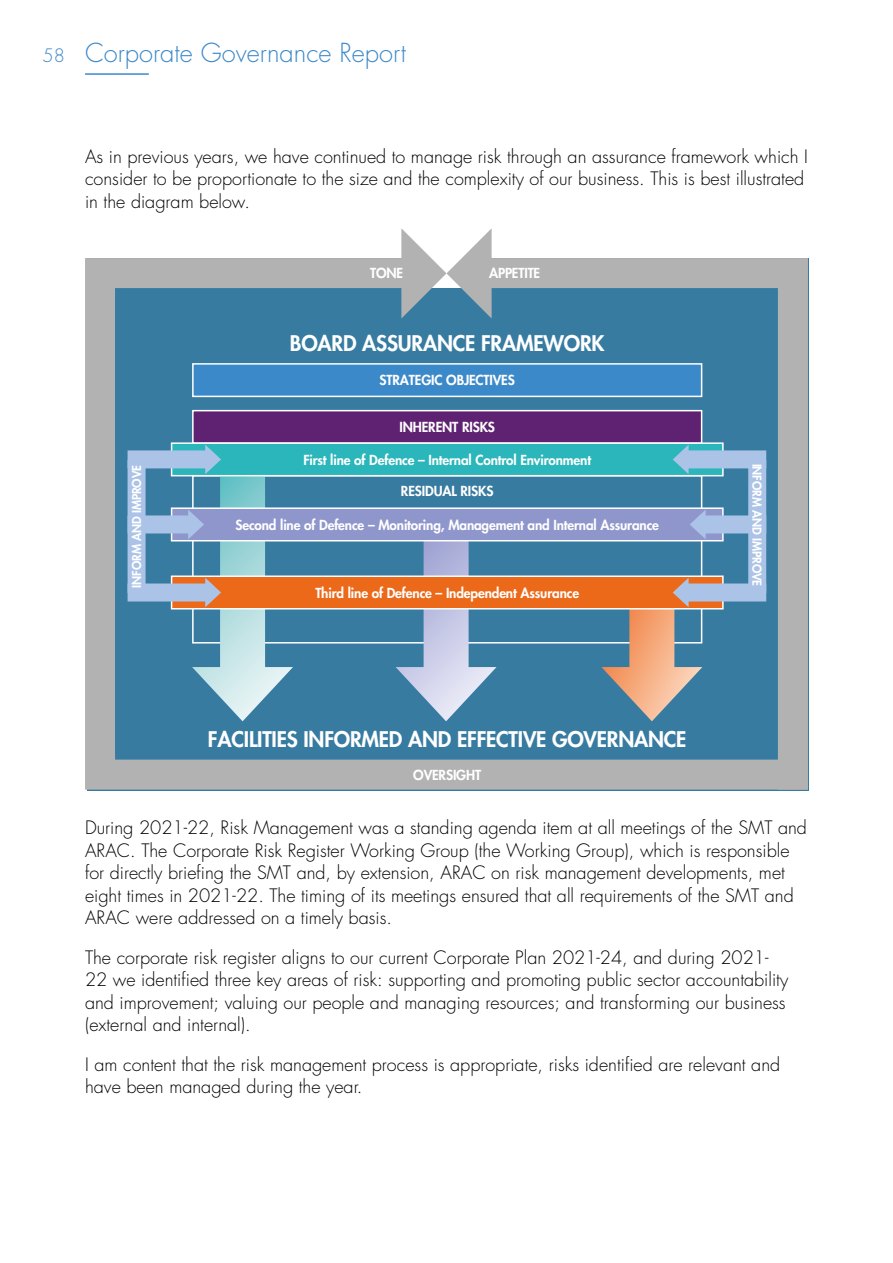
<style>
.page{position:relative;width:893px;height:1263px;background:#fff}
.page>*{position:absolute;margin:0;border:0;box-sizing:border-box;transform-origin:0 0}
.t1{font:300 25.5px "Futura";color:#3c89c9}
.t2{font:800 21px "Futura";letter-spacing:-.01em;color:#fff}
.t3{font:300 18px/22.5px "Futura";color:#000}
.t4{font:800 13.5px "Futura";letter-spacing:-.01em;color:#fff}
.t5{font:800 12px "Futura";letter-spacing:-.01em;color:#fff}
.s1{font-size:18px}
</style>
<div class="page">
<hr style="left:85px;top:73px;width:64px;height:2px;background:#3c89c9">
<svg style="left:85px;top:258px;width:374px;height:533px;background:#5f8da6"></svg>
<svg style="left:459px;top:258px;width:350px;height:533px;background:#5f8da6"></svg>
<svg style="left:401px;top:228px;width:91px;height:90px"></svg>
<div style="left:193px;top:364px;width:509px;height:32px;background:#3c89c9"></div>
<div style="left:192px;top:363px;width:510px;height:34px;border:2px solid #fff"></div>
<div style="left:193px;top:476px;width:509px;height:167px;background:#377ba1"></div>
<div style="left:192px;top:475px;width:510px;height:168px;border:2px solid #fff"></div>
<div style="left:193px;top:411px;width:509px;height:32px;background:#5f2272"></div>
<div style="left:192px;top:410px;width:510px;height:34px;border:2px solid #fff"></div>
<svg style="left:220px;top:476px;width:45px;height:191px;background:#a5d8da"></svg>
<svg style="left:192px;top:667px;width:101px;height:54px;background:#88b4c8"></svg>
<svg style="left:424px;top:541px;width:45px;height:126px;background:#bdc0e1"></svg>
<svg style="left:396px;top:667px;width:101px;height:54px;background:#89acc8"></svg>
<svg style="left:629px;top:609px;width:45px;height:58px;background:#f3a476"></svg>
<svg style="left:601px;top:667px;width:101px;height:54px;background:#979897"></svg>
<div style="left:172px;top:443px;width:551px;height:33px;background:#2ab6ba"></div>
<div style="left:171px;top:442px;width:553px;height:34px;border:2px solid #fff"></div>
<div style="left:172px;top:508px;width:551px;height:33px;background:#8f96cb"></div>
<div style="left:171px;top:507px;width:553px;height:34px;border:2px solid #fff"></div>
<div style="left:172px;top:576px;width:551px;height:33px;background:#ec691a"></div>
<div style="left:171px;top:575px;width:553px;height:34px;border:2px solid #fff"></div>
<div style="left:128px;top:460px;width:18px;height:133px;background:#aac3e7"></div>
<div style="left:128px;top:450px;width:83px;height:18px;background:#aac3e7"></div>
<svg style="left:205px;top:445px;width:16px;height:29px"></svg>
<div style="left:128px;top:515px;width:66px;height:18px;background:#aac3e7"></div>
<svg style="left:188px;top:510px;width:16px;height:29px"></svg>
<div style="left:128px;top:583px;width:83px;height:18px;background:#aac3e7"></div>
<svg style="left:205px;top:578px;width:16px;height:29px"></svg>
<div style="left:748px;top:460px;width:18px;height:133px;background:#aac3e7"></div>
<div style="left:682px;top:450px;width:84px;height:18px;background:#aac3e7"></div>
<svg style="left:673px;top:445px;width:16px;height:29px"></svg>
<div style="left:699px;top:515px;width:67px;height:18px;background:#aac3e7"></div>
<svg style="left:690px;top:510px;width:16px;height:29px"></svg>
<div style="left:682px;top:583px;width:84px;height:18px;background:#aac3e7"></div>
<svg style="left:673px;top:578px;width:16px;height:29px"></svg>
<h1 class="t1" style="left:43px;top:37px;width:365px"><span class="s1">58</span> Corporate Governance Report</h1>
<p class="t3" style="left:85px;top:145px;width:724px">As in previous years, we have continued to manage risk through an assurance framework which I consider to be proportionate to the size and the complexity of our business. This is best illustrated in the diagram below.</p>
<p class="t4" style="left:370px;top:265px;width:35px">TONE</p>
<p class="t4" style="left:489px;top:265px;width:53px">APPETITE</p>
<p class="t2" style="left:290px;top:330px;width:316px">BOARD ASSURANCE FRAMEWORK</p>
<p class="t4" style="left:380px;top:372px;width:137px">STRATEGIC OBJECTIVES</p>
<p class="t4" style="left:399px;top:419px;width:97px">INHERENT RISKS</p>
<p class="t4" style="left:303px;top:451px;width:289px">First line of Defence – Internal Control Environment</p>
<p class="t5" style="left:129px;top:587px;width:124px;rotate:-90deg">INFORM AND IMPROVE</p>
<p class="t5" style="left:764px;top:463px;width:124px;rotate:90deg">INFORM AND IMPROVE</p>
<p class="t4" style="left:401px;top:482px;width:94px">RESIDUAL RISKS</p>
<p class="t4" style="left:235px;top:516px;width:425px">Second line of Defence – Monitoring, Management and Internal Assurance</p>
<p class="t4" style="left:315px;top:584px;width:265px">Third line of Defence – Independent Assurance</p>
<p class="t2" style="left:208px;top:725px;width:480px">FACILITIES INFORMED AND EFFECTIVE GOVERNANCE</p>
<p class="t4" style="left:413px;top:766px;width:69px">OVERSIGHT</p>
<p class="t3" style="left:85px;top:817px;width:723px">During 2021-22, Risk Management was a standing agenda item at all meetings of the SMT and ARAC. The Corporate Risk Register Working Group (the Working Group), which is responsible for directly briefing the SMT and, by extension, ARAC on risk management developments, met eight times in 2021-22. The timing of its meetings ensured that all requirements of the SMT and ARAC were addressed on a timely basis.</p>
<p class="t3" style="left:85px;top:946px;width:705px">The corporate risk register aligns to our current Corporate Plan 2021-24, and during 2021- 22 we identified three key areas of risk: supporting and promoting public sector accountability and improvement; valuing our people and managing resources; and transforming our business (external and internal).</p>
<p class="t3" style="left:85px;top:1053px;width:697px">I am content that the risk management process is appropriate, risks identified are relevant and have been managed during the year.</p>
</div>
